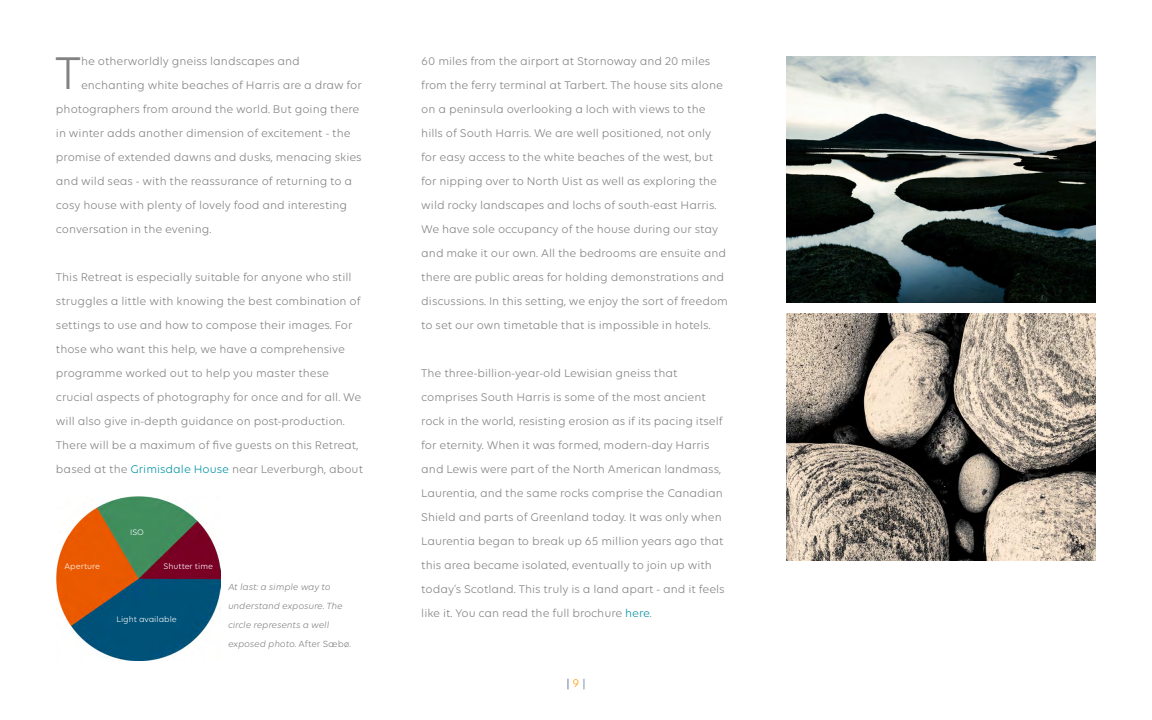
<style>
.page{position:relative;width:1152px;height:720px;background:#fff}
.page>*{position:absolute;margin:0;border:0;box-sizing:border-box;transform-origin:0 0}
.t1{font:49.44px "Volte";color:#828282}
.t2{font:12px/24px "Volte";color:#828282}
.t3{font:12px "Volte";color:#36547a}
.t4{font:italic 9.6px/19.2px "Volte";color:#828282}
.t5{font:8.64px "Volte";color:#fff}
.s1{color:#0092a2}
.s2{font-style:normal}
.s3{color:#f90}
.s4{color:#5a6e91}
</style>
<div class="page">
<img style="left:787px;top:56px;width:308px;height:247px">
<img style="left:56px;top:496px;width:165px;height:165px">
<img style="left:787px;top:314px;width:309px;height:247px">
<h1 class="t1" style="left:55px;top:45px;width:27px">T</h1>
<p class="t2" style="left:81px;top:49px;width:220px">he otherworldly gneiss landscapes and</p>
<p class="t2" style="left:81px;top:73px;width:282px">enchanting white beaches of Harris are a draw for</p>
<p class="t2" style="left:56px;top:97px;width:305px">photographers from around the world. But going there</p>
<p class="t2" style="left:56px;top:121px;width:296px">in winter adds another dimension of excitement - the</p>
<p class="t2" style="left:56px;top:145px;width:307px">promise of extended dawns and dusks, menacing skies</p>
<p class="t2" style="left:56px;top:169px;width:298px">and wild seas - with the reassurance of returning to a</p>
<p class="t2" style="left:56px;top:193px;width:293px">cosy house with plenty of lovely food and interesting</p>
<p class="t2" style="left:56px;top:217px;width:157px">conversation in the evening.</p>
<p class="t2" style="left:56px;top:265px;width:309px">This Retreat is especially suitable for anyone who still struggles a little with knowing the best combination of settings to use and how to compose their images. For those who want this help, we have a comprehensive programme worked out to help you master these crucial aspects of photography for once and for all. We will also give in-depth guidance on post-production.<br>There will be a maximum of five guests on this Retreat, based at the <span class="s1">Grimisdale House</span> near Leverburgh, about</p>
<p class="t5" style="left:130px;top:528px;width:15px">ISO</p>
<p class="t5" style="left:65px;top:562px;width:37px">Aperture</p>
<p class="t5" style="left:164px;top:562px;width:51px">Shutter time</p>
<p class="t5" style="left:116px;top:614px;width:62px">Light available</p>
<p class="t4" style="left:228px;top:577px;width:125px">At last: a simple way to understand exposure. The circle represents a well exposed photo. <span class="s2">After Sæbø.</span></p>
<p class="t2" style="left:421px;top:49px;width:308px">60 miles from the airport at Stornoway and 20 miles from the ferry terminal at Tarbert. The house sits alone on a peninsula overlooking a loch with views to the hills of South Harris. We are well positioned, not only for easy access to the white beaches of the west, but for nipping over to North Uist as well as exploring the wild rocky landscapes and lochs of south-east Harris.<br>We have sole occupancy of the house during our stay and make it our own. All the bedrooms are ensuite and there are public areas for holding demonstrations and discussions. In this setting, we enjoy the sort of freedom to set our own timetable that is impossible in hotels.</p>
<p class="t2" style="left:421px;top:361px;width:305px">The three-billion-year-old Lewisian gneiss that comprises South Harris is some of the most ancient rock in the world, resisting erosion as if its pacing itself for eternity. When it was formed, modern-day Harris and Lewis were part of the North American landmass, Laurentia, and the same rocks comprise the Canadian Shield and parts of Greenland today. It was only when Laurentia began to break up 65 million years ago that this area became isolated, eventually to join up with today’s Scotland. This truly is a land apart - and it feels like it. You can read the full brochure <span class="s1">here</span>.</p>
<p class="t3" style="left:566px;top:677px;width:21px">| <span class="s3">9</span> <span class="s4">|</span></p>
</div>
